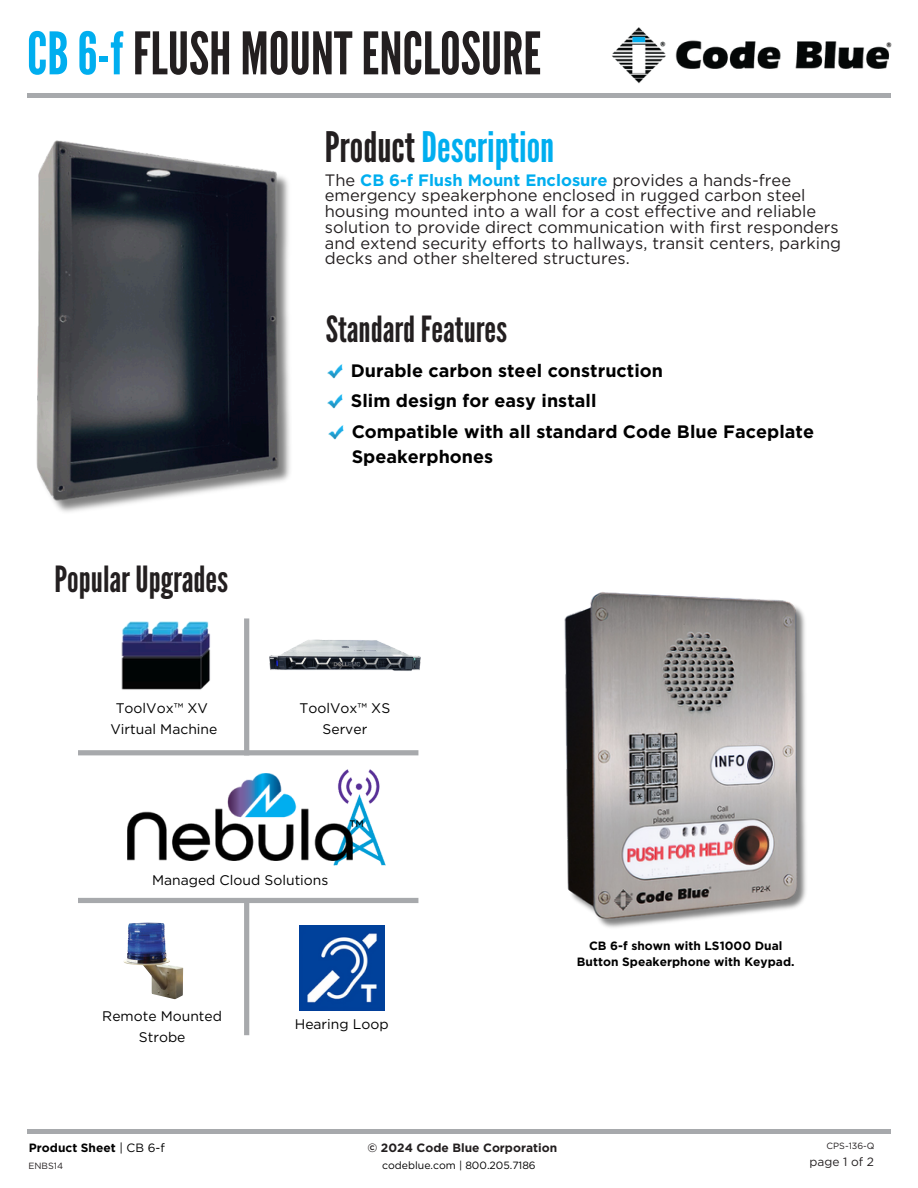
<style>
.page{position:relative;width:918px;height:1188px;background:#fff}
.page>*{position:absolute;margin:0;border:0;box-sizing:border-box;transform-origin:0 0}
.t1{font:58.5px "League Gothic";color:#231f20}
.t2{font:42px "League Gothic";color:#00aeef}
.t3{font:36px "League Gothic";color:#231f20}
.t4{font:20.85px "Gotham";color:#000}
.t5{font:700 18px/24.8px "Gotham";color:#000}
.t6{font:16.5px/15.8px "Gotham";color:#231f20}
.t7{font:13.95px/20.9px "Gotham";color:#000;text-align:center}
.t8{font:700 12px/16px "Gotham";color:#000;text-align:center}
.t9{font:700 12px "Gotham";color:#231f20}
.t10{font:12px "Gotham";color:#231f20}
.t11{font:10.5px "Gotham";color:#000}
.t12{font:9px "Gotham";color:#231f20}
.s1{color:#00aeef}
.s2{color:#231f20}
.s3{font-weight:700;color:#00aeef}
.s4{font-weight:400}
</style>
<div class="page">
<img style="left:612px;top:27px;width:280px;height:57px">
<hr style="left:27px;top:93px;width:864px;height:4px;background:#a7a9ac">
<img style="left:564px;top:592px;width:242px;height:336px">
<img style="left:327px;top:364px;width:16px;height:15px">
<img style="left:36px;top:140px;width:254px;height:372px">
<hr style="left:27px;top:1129px;width:864px;height:4px;background:#a7a9ac">
<img style="left:327px;top:394px;width:16px;height:15px">
<img style="left:328px;top:425px;width:16px;height:15px">
<img style="left:300px;top:926px;width:84px;height:84px">
<div style="left:78px;top:898px;width:340px;height:5px;background:#a7a9ac"></div>
<div style="left:244px;top:900px;width:5px;height:135px;background:#a7a9ac"></div>
<img style="left:121px;top:621px;width:90px;height:69px">
<div style="left:78px;top:750px;width:340px;height:5px;background:#a7a9ac"></div>
<div style="left:244px;top:618px;width:5px;height:137px;background:#a7a9ac"></div>
<img style="left:269px;top:639px;width:152px;height:32px">
<img style="left:333px;top:769px;width:53px;height:97px">
<img style="left:127px;top:773px;width:226px;height:88px">
<img style="left:124px;top:923px;width:59px;height:76px">
<img style="left:733px;top:825px;width:36px;height:43px">
<img style="left:748px;top:751px;width:24px;height:29px">
<h5 class="t1" style="left:27px;top:20px;width:516px"><span class="s1">CB6-f</span> FLUSH MOUNTENCLOSURE</h5>
<h3 class="t2" style="left:325px;top:122px;width:231px"><span class="s2">Product</span>Description</h3>
<h4 class="t6" style="left:325px;top:172px;width:518px">The <span class="s3">CB 6-f Flush Mount Enclosure</span> provides a hands-free emergency speakerphone enclosed in rugged carbon steel housing mounted into a wall for a cost effective and reliable solution to provide direct communication with first responders and extend security efforts to hallways, transit centers, parking decks and other sheltered structures.</h4>
<p class="t3" style="left:326px;top:308px;width:183px">StandardFeatures</p>
<p class="t5" style="left:351px;top:358px;width:314px">Durable carbon steel construction</p>
<h6 class="t3" style="left:55px;top:558px;width:175px">PopularUpgrades</h6>
<p class="t5" style="left:351px;top:388px;width:247px">Slim design for easy install</p>
<p class="t5" style="left:352px;top:420px;width:464px">Compatible with all standard Code Blue Faceplate<br>Speakerphones</p>
<p class="t7" style="left:111px;top:698px;width:108px">ToolVox™ XV<br>Virtual Machine</p>
<p class="t7" style="left:300px;top:698px;width:92px">ToolVox™ XS<br>Server</p>
<p class="t7" style="left:152px;top:870px;width:178px">Managed Cloud Solutions</p>
<p class="t4" style="left:350px;top:815px;width:16px">™</p>
<p class="t7" style="left:102px;top:1005px;width:121px">Remote Mounted<br>Strobe</p>
<p class="t7" style="left:295px;top:1014px;width:95px">Hearing Loop</p>
<h6 class="t8" style="left:577px;top:938px;width:219px">CB 6-f shown with LS1000 Dual<br>Button Speakerphone with Keypad.</h6>
<p class="t8" style="left:29px;top:1140px;width:137px">Product Sheet <span class="s4">| CB 6-f</span></p>
<p class="t12" style="left:28px;top:1160px;width:36px">ENBS14</p>
<h4 class="t9" style="left:367px;top:1141px;width:191px">© 2024 Code Blue Corporation</h4>
<h3 class="t11" style="left:382px;top:1159px;width:155px">codeblue.com | 800.205.7186</h3>
<h4 class="t12" style="left:827px;top:1141px;width:50px">CPS-136-Q</h4>
<p class="t10" style="left:810px;top:1154px;width:66px">page 1 of 2</p>
</div>
